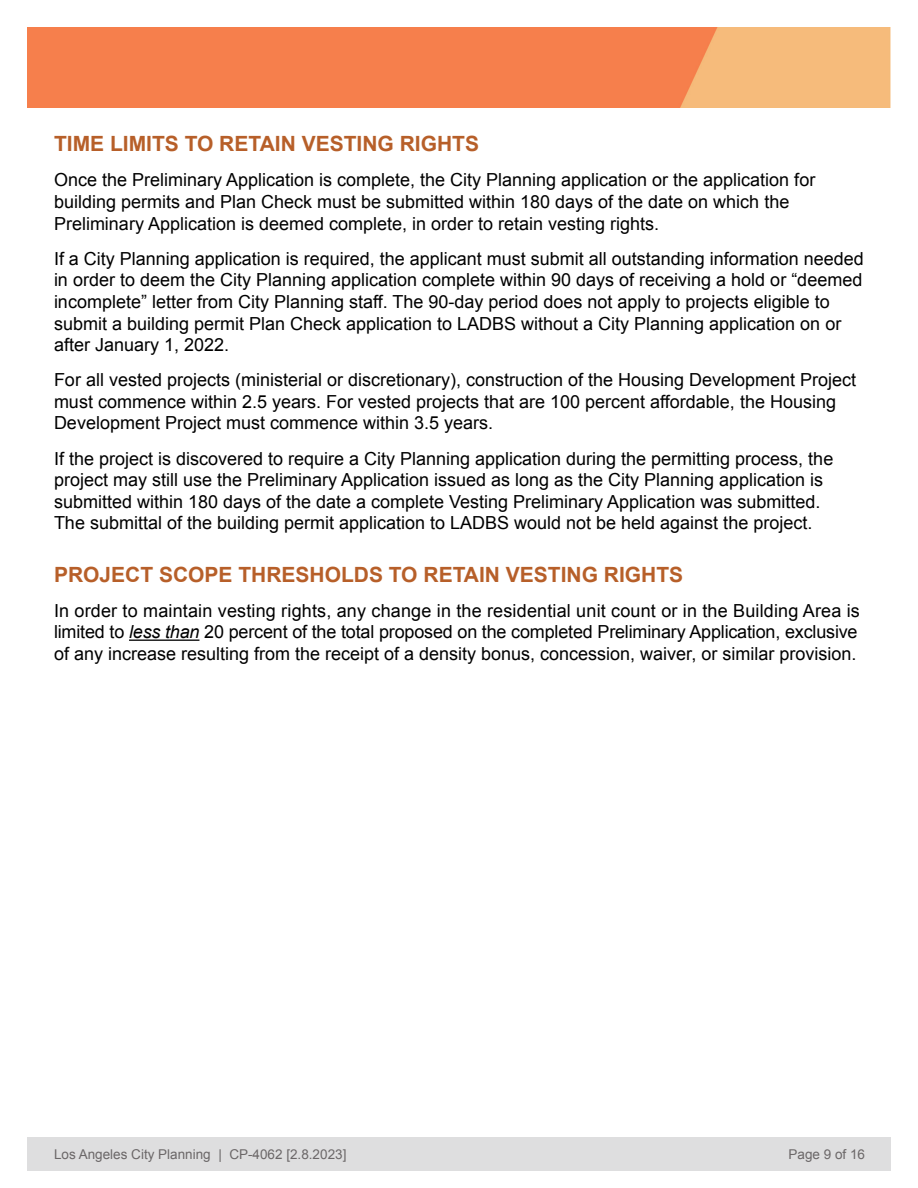
<style>
.page{position:relative;width:918px;height:1188px;background:#fff}
.page>*{position:absolute;margin:0;border:0;box-sizing:border-box;transform-origin:0 0}
.t1{font:700 21px "Arial";color:#b75f29}
.t2{font:18px/21.6px "Arial";color:#000}
.t3{font:13.5px "Arial";color:#6b6768}
.s1{font-style:italic}
</style>
<div class="page">
<div style="left:27px;top:1137px;width:864px;height:33px;background:#dededf"></div>
<img style="left:27px;top:27px;width:864px;height:81px">
<hr style="left:129px;top:640px;width:70px;height:1px;background:#000">
<p class="t1" style="left:54px;top:130px;width:427px">TIME LIMITS TO RETAIN VESTING RIGHTS</p>
<p class="t2" style="left:54px;top:170px;width:763px">Once the Preliminary Application is complete, the City Planning application or the application for building permits and Plan Check must be submitted within 180 days of the date on which the<br>Preliminary Application is deemed complete, in order to retain vesting rights.</p>
<p class="t2" style="left:54px;top:248px;width:811px">If a City Planning application is required, the applicant must submit all outstanding information needed in order to deem the City Planning application complete within 90 days of receiving a hold or “deemed incomplete” letter from City Planning staff. The 90-day period does not apply to projects eligible to submit a building permit Plan Check application to LADBS without a City Planning application on or after January 1, 2022.</p>
<p class="t2" style="left:54px;top:369px;width:804px">For all vested projects (ministerial or discretionary), construction of the Housing Development Project must commence within 2.5 years. For vested projects that are 100 percent affordable, the Housing<br>Development Project must commence within 3.5 years.</p>
<p class="t2" style="left:54px;top:448px;width:781px">If the project is discovered to require a City Planning application during the permitting process, the project may still use the Preliminary Application issued as long as the City Planning application is submitted within 180 days of the date a complete Vesting Preliminary Application was submitted.<br>The submittal of the building permit application to LADBS would not be held against the project.</p>
<p class="t1" style="left:54px;top:560px;width:631px">PROJECT SCOPE THRESHOLDS TO RETAIN VESTING RIGHTS</p>
<p class="t2" style="left:54px;top:600px;width:807px">In order to maintain vesting rights, any change in the residential unit count or in the Building Area is limited to <span class="s1">less than</span> 20 percent of the total proposed on the completed Preliminary Application, exclusive of any increase resulting from the receipt of a density bonus, concession, waiver, or similar provision.</p>
<p class="t3" style="left:54px;top:1145px;width:294px">Los Angeles City Planning | CP-4062 [2.8.2023]</p>
<p class="t3" style="left:789px;top:1145px;width:78px">Page 9 of 16</p>
</div>
